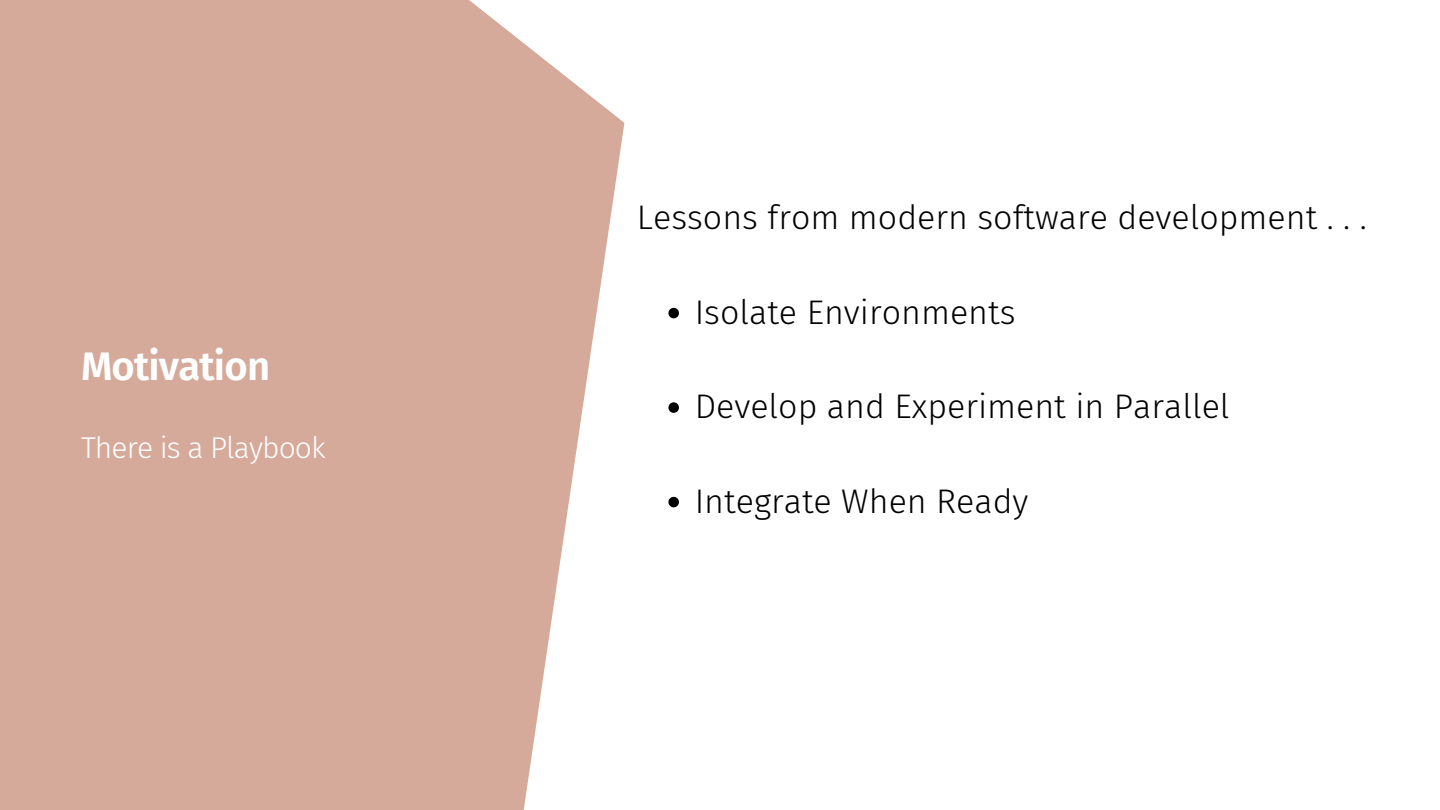
<style>
.page{position:relative;width:1440px;height:810px;background:#fff}
.page>*{position:absolute;margin:0;border:0;box-sizing:border-box;transform-origin:0 0}
.t1{font:600 40px "Fira Sans";letter-spacing:-.02em;color:#fff}
.t2{font:300 34px "Fira Sans";color:#000}
.t3{font:300 30px "Fira Sans";letter-spacing:-.03em;color:#fff}
</style>
<div class="page">
<svg style="left:0;top:0;width:676px;height:810px;fill:#d6aa9b"></svg>
<svg style="left:668px;top:308px;width:11px;height:10px"></svg>
<svg style="left:668px;top:402px;width:11px;height:11px"></svg>
<svg style="left:668px;top:497px;width:11px;height:10px"></svg>
<p class="t1" style="left:81px;top:343px;width:191px">Motivation</p>
<p class="t3" style="left:81px;top:430px;width:246px">There is a Playbook</p>
<p class="t2" style="left:637px;top:197px;width:731px">Lessons from modern software development . . .</p>
<p class="t2" style="left:695px;top:292px;width:322px">Isolate Environments</p>
<p class="t2" style="left:695px;top:386px;width:536px">Develop and Experiment in Parallel</p>
<p class="t2" style="left:695px;top:481px;width:335px">Integrate When Ready</p>
</div>
